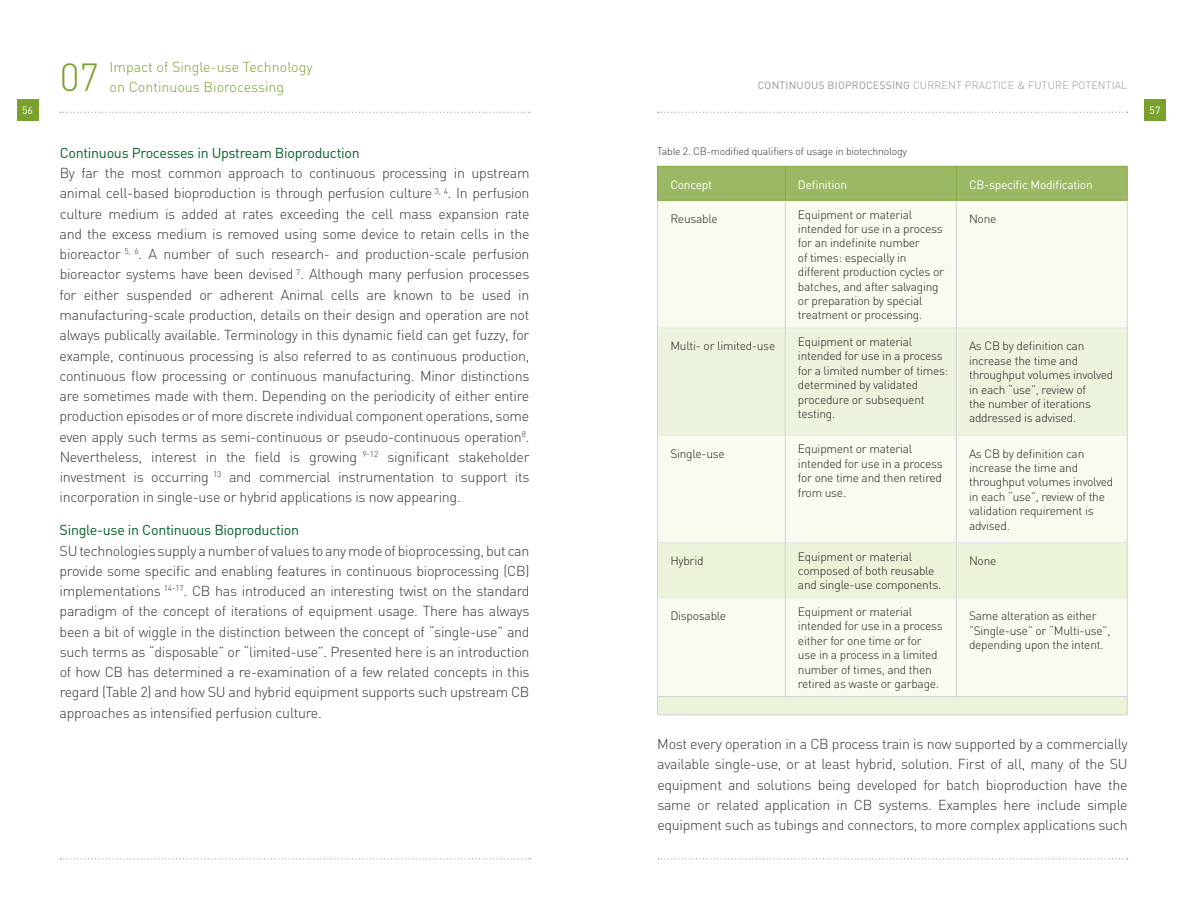
<style>
.page{position:relative;width:1187px;height:919px;background:#fff}
.page>*{position:absolute;margin:0;border:0;box-sizing:border-box;transform-origin:0 0}
.t1{font:300 38.7px "DIN";color:#78a22d}
.t2{font:300 14.25px/20.2px "DIN";letter-spacing:-.02em;color:#373435;text-align:justify}
.t3{font:14.25px "DIN";letter-spacing:-.02em;color:#006224}
.t4{font:300 14.25px "DIN";color:#78a22d}
.t5{font:300 12px/14.4px "DIN";letter-spacing:-.02em;color:#231f20}
.t6{font:12px "DIN";letter-spacing:-.02em;color:#fff}
.t7{font:300 10.5px "DIN";letter-spacing:-.02em;color:#373435}
.t8{font:300 10.5px "DIN";color:#939598}
.t9{font:10.5px "DIN";color:#939598}
.t10{font:10.5px "DIN";color:#fff}
.s1{font-weight:400}
</style>
<div class="page">
<div style="left:1144px;top:99px;width:21px;height:21px;background:#78a22d"></div>
<div style="left:17px;top:99px;width:21px;height:21px;background:#78a22d"></div>
<div style="left:658px;top:167px;width:468px;height:33px;background:#9bb865"></div>
<div style="left:658px;top:201px;width:468px;height:341px;background:#f9fbf1"></div>
<div style="left:658px;top:328px;width:468px;height:106px;background:#ecf4dd"></div>
<svg style="left:658px;top:543px;width:468px;height:171px;fill:#f9fbf1"></svg>
<hr style="left:658px;top:327px;width:126px;height:1px;background:#e6e7e9">
<hr style="left:785px;top:327px;width:170px;height:1px;background:#e6e7e9">
<hr style="left:956px;top:327px;width:170px;height:1px;background:#e6e7e9">
<hr style="left:658px;top:434px;width:126px;height:1px;background:#e6e7e9">
<hr style="left:785px;top:434px;width:170px;height:1px;background:#e6e7e9">
<hr style="left:956px;top:434px;width:170px;height:1px;background:#e6e7e9">
<hr style="left:658px;top:542px;width:126px;height:1px;background:#e6e7e9">
<hr style="left:785px;top:542px;width:170px;height:1px;background:#e6e7e9">
<hr style="left:956px;top:542px;width:170px;height:1px;background:#e6e7e9">
<hr style="left:658px;top:597px;width:126px;height:1px;background:#e6e7e9">
<hr style="left:785px;top:597px;width:170px;height:1px;background:#e6e7e9">
<hr style="left:956px;top:597px;width:170px;height:1px;background:#e6e7e9">
<hr style="left:657px;top:201px;width:1px;height:127px;background:#d1d2d4">
<hr style="left:784px;top:201px;width:1px;height:127px;background:#d1d2d4">
<hr style="left:955px;top:201px;width:1px;height:127px;background:#d1d2d4">
<hr style="left:1126px;top:201px;width:1px;height:127px;background:#d1d2d4">
<hr style="left:657px;top:328px;width:1px;height:107px;background:#d1d2d4">
<hr style="left:784px;top:328px;width:1px;height:107px;background:#d1d2d4">
<hr style="left:955px;top:328px;width:1px;height:107px;background:#d1d2d4">
<hr style="left:1126px;top:328px;width:1px;height:107px;background:#d1d2d4">
<hr style="left:657px;top:435px;width:1px;height:107px;background:#d1d2d4">
<hr style="left:784px;top:435px;width:1px;height:107px;background:#d1d2d4">
<hr style="left:955px;top:435px;width:1px;height:107px;background:#d1d2d4">
<hr style="left:1126px;top:435px;width:1px;height:107px;background:#d1d2d4">
<hr style="left:657px;top:542px;width:1px;height:56px;background:#d1d2d4">
<hr style="left:784px;top:542px;width:1px;height:56px;background:#d1d2d4">
<hr style="left:955px;top:542px;width:1px;height:56px;background:#d1d2d4">
<hr style="left:1126px;top:542px;width:1px;height:56px;background:#d1d2d4">
<hr style="left:657px;top:598px;width:1px;height:98px;background:#d1d2d4">
<hr style="left:784px;top:598px;width:1px;height:98px;background:#d1d2d4">
<hr style="left:955px;top:598px;width:1px;height:98px;background:#d1d2d4">
<hr style="left:1126px;top:598px;width:1px;height:98px;background:#d1d2d4">
<hr style="left:657px;top:166px;width:128px;height:1px;background:#84a93d">
<hr style="left:657px;top:167px;width:1px;height:33px;background:#84a93d">
<hr style="left:785px;top:166px;width:171px;height:1px;background:#84a93d">
<hr style="left:784px;top:167px;width:1px;height:33px;background:#84a93d">
<hr style="left:956px;top:166px;width:171px;height:1px;background:#84a93d">
<hr style="left:955px;top:167px;width:1px;height:33px;background:#84a93d">
<hr style="left:1126px;top:167px;width:1px;height:33px;background:#84a93d">
<hr style="left:657px;top:200px;width:128px;height:1px;background:#84a93d">
<hr style="left:785px;top:200px;width:171px;height:1px;background:#84a93d">
<hr style="left:956px;top:200px;width:171px;height:1px;background:#84a93d">
<hr style="left:657px;top:696px;width:128px;height:1px;background:#d1d2d4">
<svg style="left:657px;top:697px;width:1px;height:17px"></svg>
<hr style="left:785px;top:696px;width:171px;height:1px;background:#d1d2d4">
<hr style="left:956px;top:696px;width:171px;height:1px;background:#d1d2d4">
<svg style="left:1126px;top:697px;width:1px;height:17px"></svg>
<hr style="left:657px;top:714px;width:128px;height:1px;background:#d1d2d4">
<hr style="left:785px;top:714px;width:171px;height:1px;background:#d1d2d4">
<hr style="left:956px;top:714px;width:171px;height:1px;background:#d1d2d4">
<svg style="left:657px;top:858px;width:470px;height:1px"></svg>
<svg style="left:60px;top:858px;width:470px;height:1px"></svg>
<svg style="left:60px;top:112px;width:470px;height:1px"></svg>
<svg style="left:657px;top:112px;width:470px;height:1px"></svg>
<h1 class="t1" style="left:60px;top:53px;width:41px">07</h1>
<p class="t4" style="left:110px;top:58px;width:204px">Impact of Single-use Technology</p>
<p class="t4" style="left:110px;top:78px;width:176px">on Continuous Biorocessing</p>
<p class="t9" style="left:757px;top:79px;width:47px">Continuous</p>
<p class="t9" style="left:827px;top:79px;width:15px">Bioprocessi</p>
<p class="t8" style="left:895px;top:79px;width:33px"><span class="s1">ng</span> Curre</p>
<p class="t8" style="left:948px;top:79px;width:15px">ntpractice</p>
<p class="t8" style="left:1017px;top:79px;width:16px">&amp; futurepote</p>
<p class="t8" style="left:1097px;top:79px;width:15px">ntial</p>
<p class="t10" style="left:22px;top:103px;width:12px">56</p>
<p class="t10" style="left:1149px;top:103px;width:12px">57</p>
<p class="t3" style="left:60px;top:144px;width:301px">Continuous Processes in Upstream Bioproduction</p>
<p class="t2" style="left:59px;top:163px;width:471px">By far the most common approach to continuous processing in upstream animal cell-based bioproduction is through perfusion culture <sup>3,</sup> <sup>4</sup>. In perfusion culture medium is added at rates exceeding the cell mass expansion rate and the excess medium is removed using some device to retain cells in the bioreactor <sup>5,</sup> <sup>6</sup>. A number of such research- and production-scale perfusion bioreactor systems have been devised <sup>7</sup>. Although many perfusion processes for either suspended or adherent Animal cells are known to be used in manufacturing-scale production, details on their design and operation are not always publically available. Terminology in this dynamic field can get fuzzy, for example, continuous processing is also referred to as continuous production, continuous flow processing or continuous manufacturing. Minor distinctions are sometimes made with them. Depending on the periodicity of either entire production episodes or of more discrete individual component operations, some even apply such terms as semi-continuous or pseudo-continuous operation<sup>8</sup>.<br>Nevertheless, interest in the field is growing <sup>9-12</sup> significant stakeholder investment is occurring <sup>13</sup> and commercial instrumentation to support its incorporation in single-use or hybrid applications is now appearing.</p>
<p class="t3" style="left:60px;top:521px;width:241px">Single-use in Continuous Bioproduction</p>
<p class="t2" style="left:60px;top:540px;width:471px">SUtechnologies supply anumber of values to anymode ofbioprocessing,but can provide some specific and enabling features in continuous bioprocessing (CB) implementations <sup>14-17</sup>. CB has introduced an interesting twist on the standard paradigm of the concept of iterations of equipment usage. There has always been a bit of wiggle in the distinction between the concept of “single-use” and such terms as “disposable” or “limited-use”. Presented here is an introduction of how CB has determined a re-examination of a few related concepts in this regard (Table 2) and how SU and hybrid equipment supports such upstream CB approaches as intensified perfusion culture.</p>
<p class="t7" style="left:657px;top:144px;width:251px">Table 2. CB-modified qualifiers of usage in biotechnology</p>
<p class="t6" style="left:670px;top:177px;width:43px">Concept</p>
<p class="t6" style="left:798px;top:177px;width:51px">Definition</p>
<p class="t6" style="left:968px;top:177px;width:125px">CB-specific Modification</p>
<p class="t5" style="left:670px;top:211px;width:49px">Reusable</p>
<p class="t5" style="left:798px;top:207px;width:148px">Equipment or material intended for use in a process for an indefinite number<br>of times: especially in different production cycles or batches, and after salvaging or preparation by special treatment or processing.</p>
<p class="t5" style="left:968px;top:211px;width:29px">None</p>
<p class="t5" style="left:670px;top:338px;width:106px">Multi- or limited-use</p>
<p class="t5" style="left:798px;top:334px;width:152px">Equipment or material intended for use in a process for a limited number of times: determined by validated procedure or subsequent testing.</p>
<p class="t5" style="left:968px;top:338px;width:146px">As CB by definition can increase the time and throughput volumes involved in each “use”, review of<br>the number of iterations addressed is advised.</p>
<p class="t5" style="left:670px;top:446px;width:56px">Single-use</p>
<p class="t5" style="left:798px;top:441px;width:146px">Equipment or material intended for use in a process for one time and then retired from use.</p>
<p class="t5" style="left:968px;top:446px;width:146px">As CB by definition can increase the time and throughput volumes involved in each “use”, review of the validation requirement is advised.</p>
<p class="t5" style="left:670px;top:553px;width:35px">Hybrid</p>
<p class="t5" style="left:798px;top:549px;width:145px">Equipment or material composed of both reusable and single-use components.</p>
<p class="t5" style="left:968px;top:553px;width:29px">None</p>
<p class="t5" style="left:670px;top:608px;width:57px">Disposable</p>
<p class="t5" style="left:798px;top:604px;width:146px">Equipment or material intended for use in a process either for one time or for use in a process in a limited number of times, and then retired as waste or garbage.</p>
<p class="t5" style="left:968px;top:608px;width:143px">Same alteration as either “Single-use” or “Multi-use”, depending upon the intent.</p>
<p class="t2" style="left:657px;top:733px;width:472px">Most every operation in a CB process train is now supported by a commercially available single-use, or at least hybrid, solution. First of all, many of the SU equipment and solutions being developed for batch bioproduction have the same or related application in CB systems. Examples here include simple equipment such as tubings and connectors, to more complex applications such</p>
</div>
